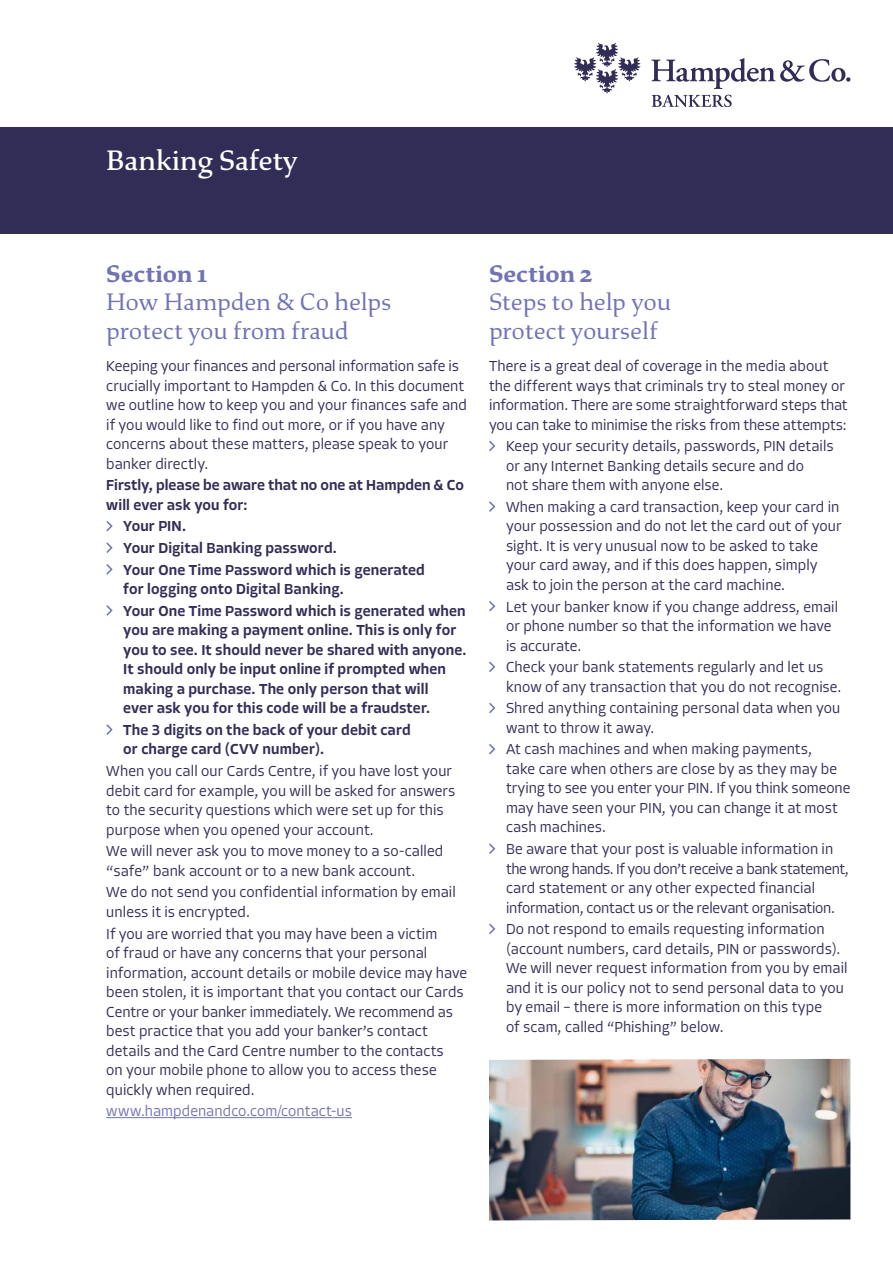
<style>
.page{position:relative;width:893px;height:1263px;background:#fff}
.page>*{position:absolute;margin:0;border:0;box-sizing:border-box;transform-origin:0 0}
.t1{font:500 30px "Study";color:#fff}
.t2{font:25.5px/28.5px "Study";color:#7173b5}
.t3{font:700 25.5px "Study";letter-spacing:.005em;color:#7173b5}
.t4{font:300 15px/19.5px "Allotrope";letter-spacing:.005em;color:#322d57}
.t5{font:500 15px/19.5px "Allotrope";letter-spacing:.01em;color:#322d57}
.t6{font:300 15px "Allotrope";letter-spacing:.005em;color:#7173b5}
</style>
<div class="page">
<div style="left:0;top:128px;width:893px;height:106px;background:#322d57"></div>
<svg style="left:651px;top:58px;width:199px;height:31px"></svg>
<svg style="left:574px;top:43px;width:66px;height:50px"></svg>
<svg style="left:652px;top:95px;width:80px;height:12px"></svg>
<hr style="left:106px;top:1117px;width:246px;height:1px;background:#7173b5">
<svg style="left:106px;top:521px;width:7px;height:10px"></svg>
<svg style="left:106px;top:542px;width:7px;height:11px"></svg>
<svg style="left:106px;top:564px;width:7px;height:11px"></svg>
<svg style="left:106px;top:605px;width:7px;height:11px"></svg>
<svg style="left:106px;top:724px;width:7px;height:11px"></svg>
<svg style="left:489px;top:441px;width:6px;height:10px"></svg>
<svg style="left:489px;top:501px;width:6px;height:11px"></svg>
<svg style="left:489px;top:601px;width:6px;height:10px"></svg>
<svg style="left:489px;top:661px;width:6px;height:11px"></svg>
<svg style="left:489px;top:703px;width:6px;height:10px"></svg>
<svg style="left:489px;top:744px;width:6px;height:10px"></svg>
<svg style="left:489px;top:843px;width:6px;height:11px"></svg>
<svg style="left:489px;top:923px;width:6px;height:11px"></svg>
<img style="left:489px;top:1059px;width:361px;height:161px">
<h1 class="t1" style="left:106px;top:143px;width:193px">Banking Safety</h1>
<h2 class="t3" style="left:106px;top:259px;width:103px">Section 1</h2>
<h2 class="t2" style="left:106px;top:288px;width:286px">How Hampden &amp; Co helps protect you from fraud</h2>
<p class="t4" style="left:106px;top:356px;width:362px">Keeping your finances and personal information safe is crucially important to Hampden &amp; Co. In this document we outline how to keep you and your finances safe and if you would like to find out more, or if you have any concerns about these matters, please speak to your banker directly.</p>
<p class="t5" style="left:106px;top:476px;width:359px">Firstly, please be aware that no one at Hampden &amp; Co will ever ask you for:</p>
<p class="t5" style="left:123px;top:516px;width:303px;line-height:21.6px">Your PIN.<br>Your Digital Banking password.<br>Your One Time Password which is generated</p>
<p class="t5" style="left:123px;top:579px;width:344px;line-height:21.6px">for logging onto Digital Banking.<br>Your One Time Password which is generated when</p>
<p class="t5" style="left:123px;top:621px;width:345px">you are making a payment online. This is only for you to see. It should never be shared with anyone.<br>It should only be input online if prompted when making a purchase. The only person that will<br>ever ask you for this code will be a fraudster.</p>
<p class="t5" style="left:123px;top:720px;width:289px">The 3 digits on the back of your debit card or charge card (CVV number).</p>
<p class="t4" style="left:106px;top:761px;width:351px">When you call our Cards Centre, if you have lost your debit card for example, you will be asked for answers to the security questions which were set up for this purpose when you opened your account.</p>
<p class="t4" style="left:106px;top:842px;width:338px">We will never ask you to move money to a so-called “safe” bank account or to a new bank account.</p>
<p class="t4" style="left:106px;top:883px;width:351px">We do not send you confidential information by email unless it is encrypted.</p>
<p class="t4" style="left:106px;top:924px;width:362px">If you are worried that you may have been a victim<br>of fraud or have any concerns that your personal information, account details or mobile device may have been stolen, it is important that you contact our Cards Centre or your banker immediately. We recommend as best practice that you add your banker’s contact details and the Card Centre number to the contacts<br>on your mobile phone to allow you to access these quickly when required.</p>
<p class="t6" style="left:106px;top:1101px;width:247px">www.hampdenandco.com/contact-us</p>
<h2 class="t3" style="left:489px;top:259px;width:105px">Section 2</h2>
<h2 class="t2" style="left:489px;top:288px;width:184px">Steps to help you protect yourself</h2>
<p class="t4" style="left:489px;top:356px;width:360px">There is a great deal of coverage in the media about the different ways that criminals try to steal money or information. There are some straightforward steps that you can take to minimise the risks from these attempts:</p>
<p class="t4" style="left:506px;top:437px;width:329px">Keep your security details, passwords, PIN details or any Internet Banking details secure and do<br>not share them with anyone else.</p>
<p class="t4" style="left:506px;top:497px;width:337px">When making a card transaction, keep your card in your possession and do not let the card out of your sight. It is very unusual now to be asked to take your card away, and if this does happen, simply ask to join the person at the card machine.</p>
<p class="t4" style="left:506px;top:597px;width:334px">Let your banker know if you change address, email or phone number so that the information we have is accurate.</p>
<p class="t4" style="left:506px;top:657px;width:337px">Check your bank statements regularly and let us know of any transaction that you do not recognise.</p>
<p class="t4" style="left:506px;top:699px;width:336px">Shred anything containing personal data when you want to throw it away.</p>
<p class="t4" style="left:506px;top:740px;width:346px">At cash machines and when making payments,<br>take care when others are close by as they may be trying to see you enter your PIN. If you think someone may have seen your PIN, you can change it at most cash machines.</p>
<p class="t4" style="left:506px;top:839px;width:344px">Be aware that your post is valuable information in the wrong hands. If you don’t receive a bank statement, card statement or any other expected financial information, contact us or the relevant organisation.</p>
<p class="t4" style="left:506px;top:920px;width:343px">Do not respond to emails requesting information (account numbers, card details, PIN or passwords).<br>We will never request information from you by email and it is our policy not to send personal data to you by email – there is more information on this type<br>of scam, called “Phishing” below.</p>
</div>
